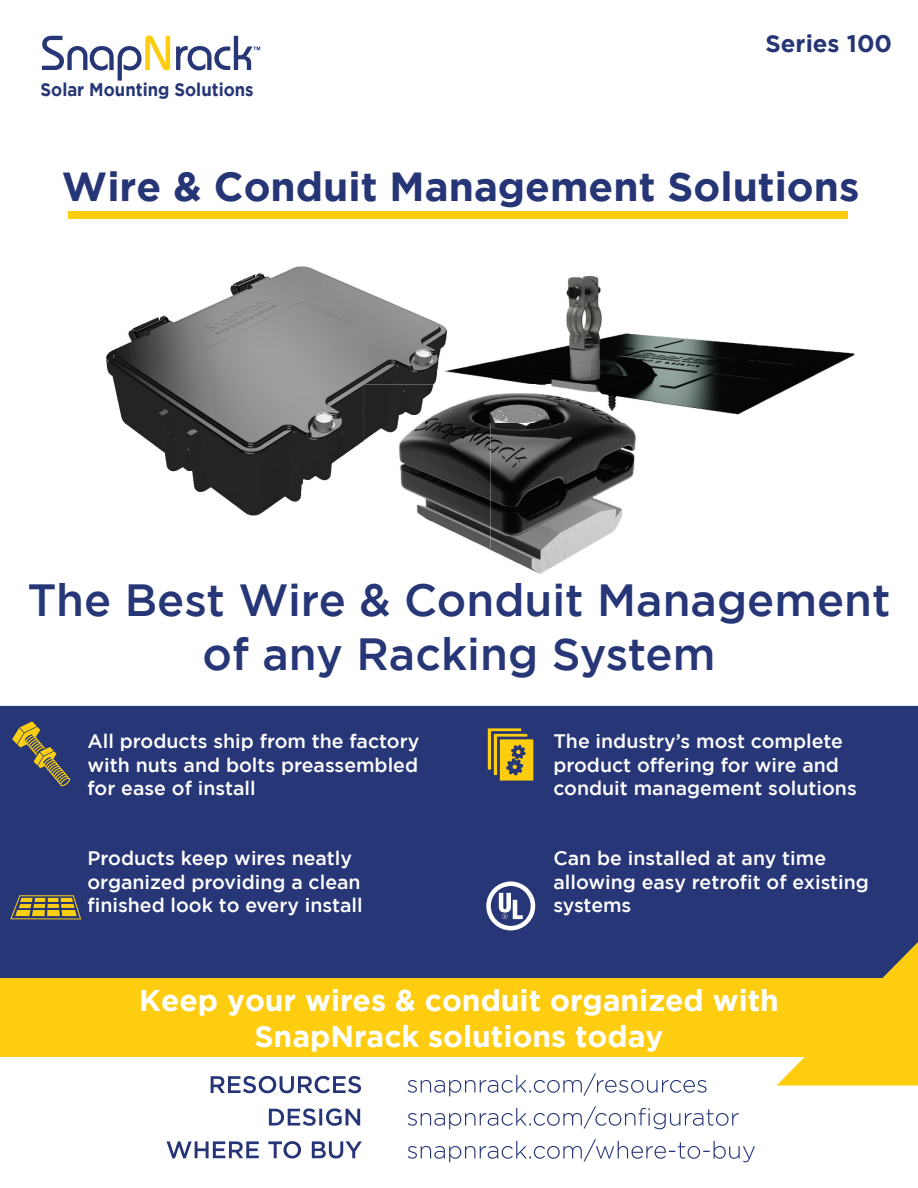
<style>
.page{position:relative;width:918px;height:1188px;background:#fff}
.page>*{position:absolute;margin:0;border:0;box-sizing:border-box;transform-origin:0 0}
.t1{font:500 45px/54px "Gotham";color:#263676;text-align:center}
.t2{font:700 40.5px "Gotham";color:#253575}
.t3{font:700 30px/36px "Gotham";color:#fff;text-align:center}
.t4{font:700 24px "Gotham";color:#253575}
.t5{font:500 19.5px/23.4px "Gotham";color:#fff}
.t6{font:700 18.3px "Gotham";color:#263676;scale:.91 1}
</style>
<div class="page">
<div style="left:0;top:706px;width:918px;height:272px;background:#263676"></div>
<div style="left:68px;top:211px;width:780px;height:8px;background:#fecd0f"></div>
<svg style="left:408px;top:1139px;width:347px;height:23px"></svg>
<svg style="left:408px;top:1106px;width:331px;height:23px"></svg>
<svg style="left:408px;top:1073px;width:299px;height:23px"></svg>
<svg style="left:12px;top:721px;width:58px;height:65px;background:#55575f"></svg>
<svg style="left:777px;top:942px;width:141px;height:143px;background:#93844c"></svg>
<div style="left:0;top:978px;width:918px;height:79px;background:#fecd0f"></div>
<svg style="left:10px;top:895px;width:71px;height:24px;background:#8d8045"></svg>
<svg style="left:211px;top:1076px;width:150px;height:17px"></svg>
<svg style="left:269px;top:1108px;width:91px;height:18px"></svg>
<svg style="left:167px;top:1141px;width:195px;height:18px"></svg>
<svg style="left:486px;top:881px;width:49px;height:49px"></svg>
<svg style="left:488px;top:728px;width:45px;height:53px;background:#ad9435"></svg>
<img style="left:106px;top:266px;width:332px;height:250px">
<img style="left:486px;top:423px;width:150px;height:151px">
<img style="left:364px;top:384px;width:126px;height:164px">
<img style="left:490px;top:275px;width:365px;height:140px">
<img style="left:438px;top:323px;width:52px;height:55px">
<img style="left:438px;top:384px;width:215px;height:39px">
<svg style="left:42px;top:35px;width:128px;height:46px"></svg>
<svg style="left:176px;top:36px;width:84px;height:34px"></svg>
<p class="t6" style="left:41px;top:79px;width:236px">Solar Mounting Solutions</p>
<p class="t4" style="left:766px;top:30px;width:128px">Series 100</p>
<h2 class="t2" style="left:62px;top:163px;width:799px">Wire &amp; Conduit Management Solutions</h2>
<h1 class="t1" style="left:27px;top:572px;width:865px">The Best Wire &amp; Conduit Management of any Racking System</h1>
<p class="t5" style="left:87px;top:729px;width:333px;text-align:justify">All products ship from the factory with nuts and bolts preassembled for ease of install</p>
<p class="t5" style="left:87px;top:846px;width:277px">Products keep wires neatly organized providing a clean finished look to every install</p>
<p class="t5" style="left:553px;top:729px;width:305px">The industry’s most complete product offering for wire and conduit management solutions</p>
<p class="t5" style="left:553px;top:846px;width:317px">Can be installed at any time allowing easy retrofit of existing systems</p>
<h3 class="t3" style="left:139px;top:981px;width:641px">Keep your wires &amp; conduit organized with<br>SnapNrack solutions today</h3>
</div>
